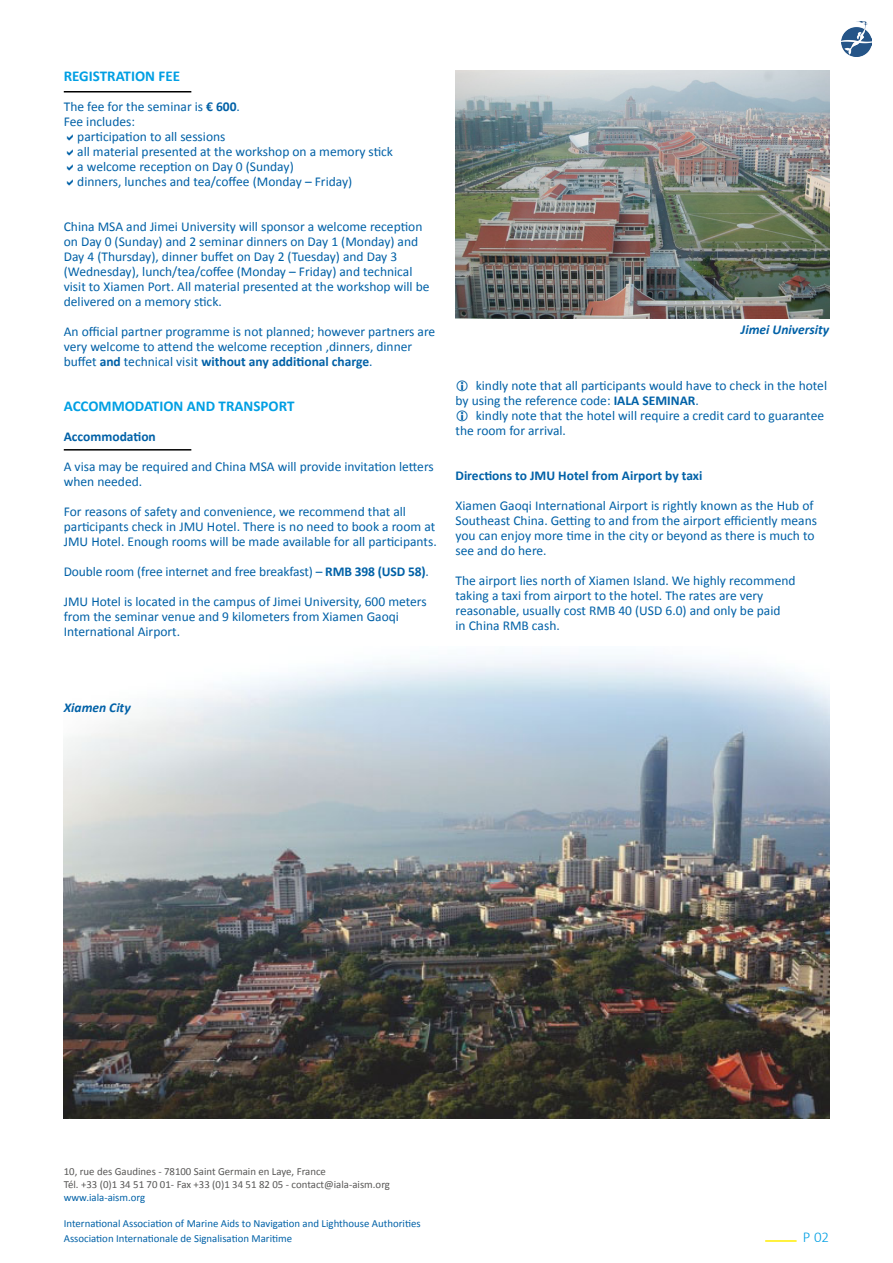
<style>
.page{position:relative;width:893px;height:1263px;background:#fff}
.page>*{position:absolute;margin:0;border:0;box-sizing:border-box;transform-origin:0 0}
.t1{font:700 15px "Calibri";color:#009fe3}
.t2{font:300 15px "Calibri";color:#009fe3}
.t3{font:13.5px/15px "Calibri";color:#0061a7}
.t4{font:700 13.5px "Calibri";color:#0061a7}
.t5{font:italic 700 13.5px "Calibri";color:#0061a7}
.t6{font:10.8px/14.4px "Calibri";color:#0061a7}
.t7{font:10.8px/12.9px "Calibri";color:#585756}
.s1{font-weight:700}
</style>
<div class="page">
<hr style="left:765px;top:1240px;width:32px;height:2px;background:#ffed00">
<img style="left:842px;top:21px;width:30px;height:36px">
<hr style="left:64px;top:449px;width:127px;height:2px;background:#000">
<hr style="left:64px;top:91px;width:127px;height:1px;background:#000">
<img style="left:455px;top:70px;width:374px;height:249px">
<img style="left:64px;top:656px;width:765px;height:462px">
<p class="t1" style="left:64px;top:67px;width:118px">REGISTRATION FEE</p>
<p class="t3" style="left:64px;top:99px;width:178px">The fee for the seminar is <span class="s1">€ 600</span>.<br>Fee includes:</p>
<p class="t3" style="left:77px;top:129px;width:317px">participation to all sessions<br>all material presented at the workshop on a memory stick a welcome reception on Day 0 (Sunday)<br>dinners, lunches and tea/coffee (Monday – Friday)</p>
<p class="t3" style="left:64px;top:219px;width:367px">China MSA and Jimei University will sponsor a welcome reception on Day 0 (Sunday) and 2 seminar dinners on Day 1 (Monday) and Day 4 (Thursday), dinner buffet on Day 2 (Tuesday) and Day 3 (Wednesday), lunch/tea/coffee (Monday – Friday) and technical visit to Xiamen Port. All material presented at the workshop will be delivered on a memory stick.</p>
<p class="t3" style="left:64px;top:324px;width:373px">An official partner programme is not planned; however partners are very welcome to attend the welcome reception ,dinners, dinner buffet <span class="s1">and</span> technical visit <span class="s1">without any additional charge</span>.</p>
<p class="t1" style="left:64px;top:397px;width:232px">ACCOMMODATION AND TRANSPORT</p>
<p class="t4" style="left:64px;top:428px;width:94px">Accommodation</p>
<p class="t3" style="left:64px;top:459px;width:371px">A visa may be required and China MSA will provide invitation letters when needed.</p>
<p class="t3" style="left:64px;top:504px;width:374px">For reasons of safety and convenience, we recommend that all participants check in JMU Hotel. There is no need to book a room at<br>JMU Hotel. Enough rooms will be made available for all participants.</p>
<p class="t3" style="left:64px;top:564px;width:367px">Double room (free internet and free breakfast) – <span class="s1">RMB 398 (USD 58)</span>.</p>
<p class="t3" style="left:64px;top:594px;width:364px">JMU Hotel is located in the campus of Jimei University, 600 meters from the seminar venue and 9 kilometers from Xiamen Gaoqi<br>International Airport.</p>
<p class="t5" style="left:741px;top:321px;width:90px">Jimei University</p>
<p class="t3" style="left:455px;top:378px;width:373px;text-indent:20px">kindly note that all participants would have to check in the hotel by using the reference code: <span class="s1">IALA SEMINAR</span>.</p>
<p class="t3" style="left:455px;top:408px;width:370px;text-indent:20px">kindly note that the hotel will require a credit card to guarantee the room for arrival.</p>
<p class="t4" style="left:455px;top:467px;width:248px">Directions to JMU Hotel from Airport by taxi</p>
<p class="t3" style="left:455px;top:498px;width:363px">Xiamen Gaoqi International Airport is rightly known as the Hub of Southeast China. Getting to and from the airport efficiently means you can enjoy more time in the city or beyond as there is much to see and do here.</p>
<p class="t3" style="left:455px;top:573px;width:342px">The airport lies north of Xiamen Island. We highly recommend taking a taxi from airport to the hotel. The rates are very reasonable, usually cost RMB 40 (USD 6.0) and only be paid<br>in China RMB cash.</p>
<p class="t5" style="left:64px;top:699px;width:68px">Xiamen City</p>
<p class="t7" style="left:64px;top:1165px;width:328px">10, rue des Gaudines - 78100 Saint Germain en Laye, France<br>Tél. +33 (0)1 34 51 70 01- Fax +33 (0)1 34 51 82 05 - contact@iala-aism.org</p>
<p class="t6" style="left:64px;top:1190px;width:83px">www.iala-aism.org</p>
<p class="t6" style="left:64px;top:1216px;width:358px">International Association of Marine Aids to Navigation and Lighthouse Authorities<br>Association Internationale de Signalisation Maritime</p>
<p class="t2" style="left:803px;top:1227px;width:28px">P 02</p>
</div>
